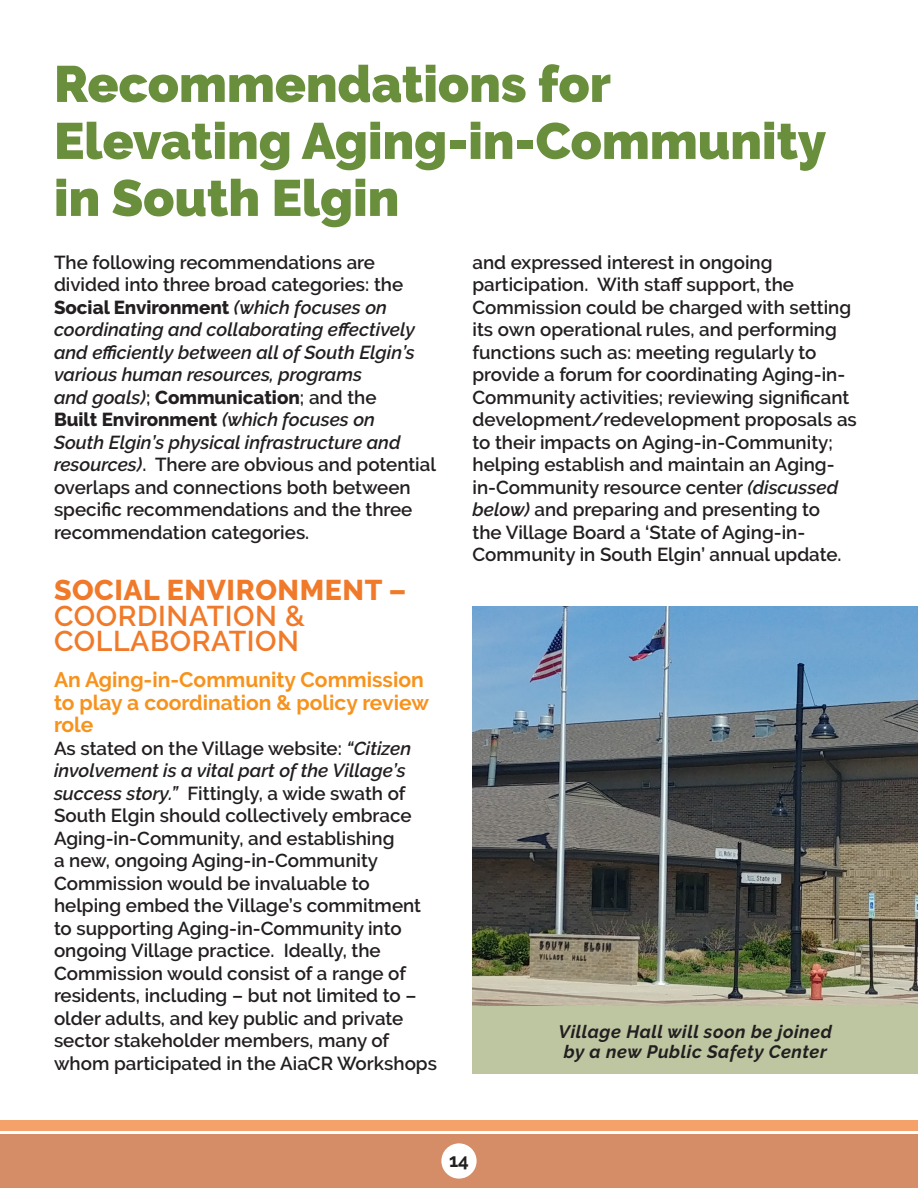
<style>
.page{position:relative;width:918px;height:1188px;background:#fff}
.page>*{position:absolute;margin:0;border:0;box-sizing:border-box;transform-origin:0 0}
.t1{font:900 51px/57px "Raleway";color:#6a8f3c}
.header1{font:600 28.5px/25.5px "Raleway";letter-spacing:.02em;color:#f07a29}
.body{font:700 21px/22.5px "Raleway";color:#f7931d}
.body-2{font:600 18.75px/22.5px "Raleway";color:#231f20}
.t2{font:700 18.75px "Raleway";color:#231f20}
.body-3{font:italic 700 18px/20.2px "Raleway";letter-spacing:.03em;color:#231f20;text-align:center}
.s1{font-weight:800}
.s2{font-style:italic}
</style>
<div class="page">
<div style="left:0;top:1134px;width:918px;height:54px;background:#d58d68"></div>
<div style="left:0;top:1120px;width:918px;height:11px;background:#f4a269"></div>
<div style="left:441px;top:1143px;width:36px;height:36px;background:#fff;border-radius:50%"></div>
<img style="left:472px;top:606px;width:446px;height:400px">
<div style="left:472px;top:1006px;width:446px;height:68px;background:#bdc6a1"></div>
<p class="t1" style="left:54px;top:56px;width:774px">Recommendations for<br>Elevating Aging-in-Community in South Elgin</p>
<p class="body-2" style="left:54px;top:251px;width:384px">The following recommendations are divided into three broad categories: the <span class="s1">Social Environment</span> <span class="s2">(which focuses on coordinating and collaborating effectively and efficiently between all of South Elgin’s various human resources, programs<br>and goals)</span>; <span class="s1">Communication</span>; and the<br><span class="s1">Built Environment</span> <span class="s2">(which focuses on<br>South Elgin’s physical infrastructure and resources)</span>. There are obvious and potential overlaps and connections both between specific recommendations and the three recommendation categories.</p>
<p class="header1" style="left:54px;top:577px;width:354px"><span class="s1">SOCIAL ENVIRONMENT –<br></span>COORDINATION &amp;<br>COLLABORATION</p>
<p class="body" style="left:54px;top:669px;width:377px">An Aging-in-Community Commission to play a coordination &amp; policy review role</p>
<p class="body-2" style="left:54px;top:737px;width:385px">As stated on the Village website: <span class="s2">“Citizen involvement is a vital part of the Village’s success story.”</span> Fittingly, a wide swath of South Elgin should collectively embrace Aging-in-Community, and establishing<br>a new, ongoing Aging-in-Community Commission would be invaluable to helping embed the Village’s commitment to supporting Aging-in-Community into ongoing Village practice. Ideally, the Commission would consist of a range of residents, including – but not limited to – older adults, and key public and private sector stakeholder members, many of whom participated in the AiaCR Workshops</p>
<p class="body-2" style="left:472px;top:251px;width:386px">and expressed interest in ongoing participation. With staff support, the Commission could be charged with setting its own operational rules, and performing functions such as: meeting regularly to provide a forum for coordinating Aging-in-Community activities; reviewing significant development/redevelopment proposals as to their impacts on Aging-in-Community; helping establish and maintain an Aging&shy;in-Community resource center <span class="s2">(discussed below)</span> and preparing and presenting to<br>the Village Board a ‘State of Aging-in-Community in South Elgin’ annual update.</p>
<p class="body-3" style="left:559px;top:1022px;width:275px">Village Hall will soon be joined by a new Public Safety Center</p>
<p class="t2" style="left:449px;top:1149px;width:21px">14</p>
</div>
